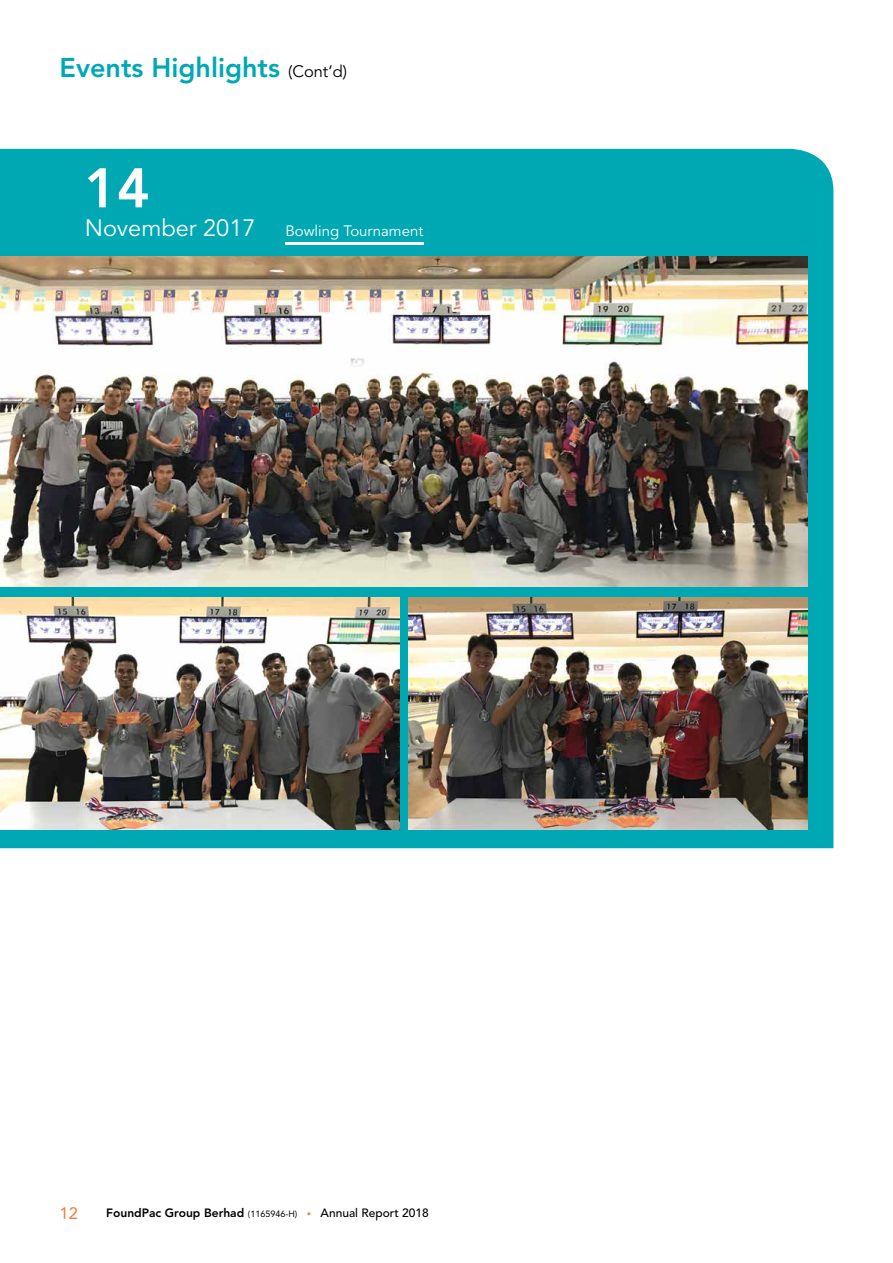
<style>
.page{position:relative;width:893px;height:1263px;background:#fff}
.page>*{position:absolute;margin:0;border:0;box-sizing:border-box;transform-origin:0 0}
.t1{font:800 55.2px "Avenir LT Std";color:#fff}
.t2{font:800 27px "Avenir LT Std";color:#00a8b4}
.t3{font:23.55px "Avenir LT Std";color:#fff}
.t4{font:16.5px "Avenir LT Std";color:#f47932}
.t5{font:15px "Avenir LT Std";color:#fff}
.t6{font:800 12px "Avenir LT Std";color:#000}
.s1{font-weight:400;font-size:16.5px;color:#000}
.s2{font-weight:400;font-size:9px}
.s3{font-family:"Helvetica";font-weight:400;font-size:9px;color:#f47932}
.s4{font-weight:500}
</style>
<div class="page">
<div style="left:0;top:149px;width:833px;height:699px;background:#00a8b4"></div>
<hr style="left:285px;top:242px;width:138px;height:3px;background:#fff">
<img style="left:0;top:597px;width:400px;height:233px">
<img style="left:0;top:256px;width:808px;height:331px">
<img style="left:409px;top:597px;width:399px;height:233px">
<h2 class="t2" style="left:60px;top:51px;width:289px">Events Highlights <span class="s1">(Cont’d)</span></h2>
<h1 class="t1" style="left:84px;top:155px;width:67px">14</h1>
<h3 class="t3" style="left:85px;top:215px;width:172px">November 2017</h3>
<p class="t5" style="left:285px;top:223px;width:140px">Bowling Tournament</p>
<h3 class="t4" style="left:60px;top:1203px;width:20px">12</h3>
<p class="t6" style="left:106px;top:1206px;width:324px">FoundPac Group Berhad <span class="s2">(1165946-H)</span> <span class="s3">•</span> <span class="s4">Annual Report 2018</span></p>
</div>
